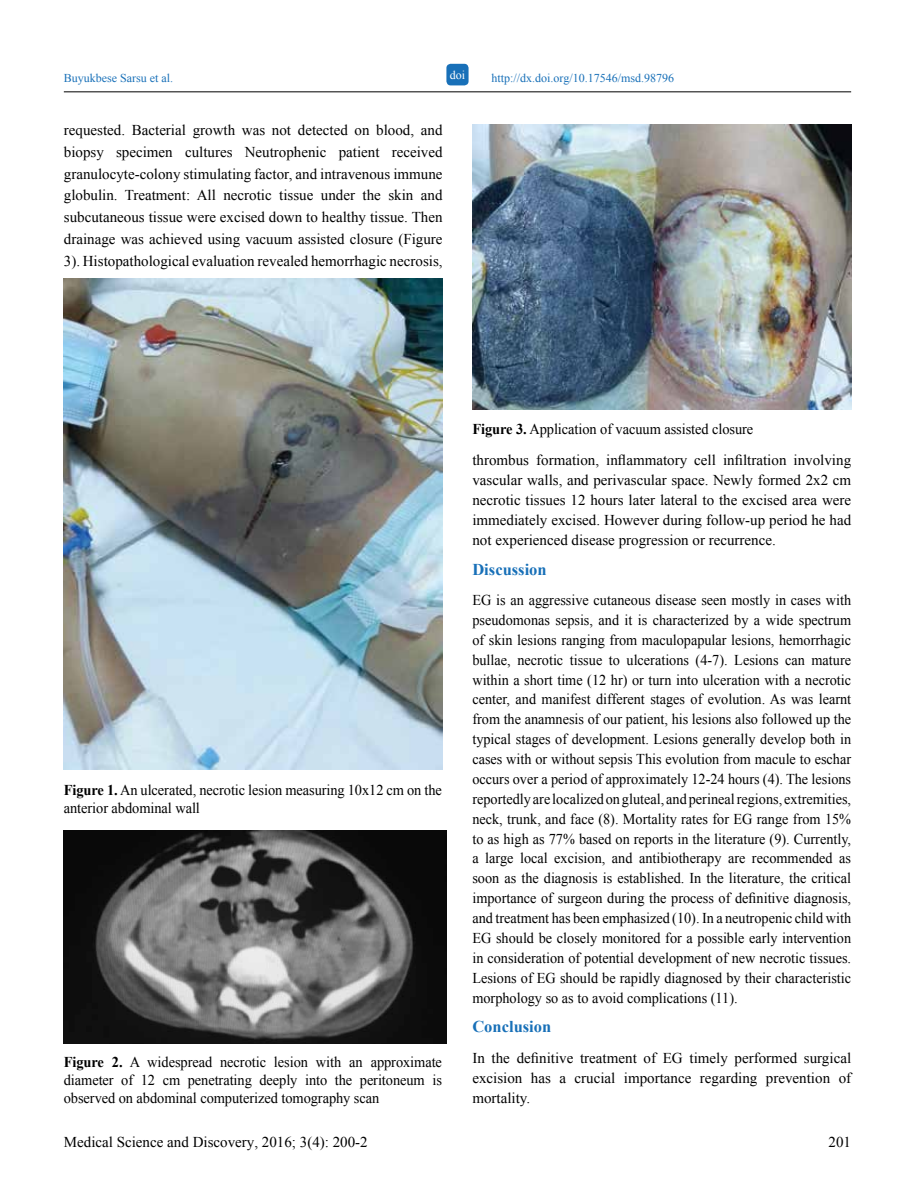
<style>
.page{position:relative;width:915px;height:1191px;background:#fff}
.page>*{position:absolute;margin:0;border:0;box-sizing:border-box;transform-origin:0 0}
.t1{font:700 16.5px "Times New Roman";color:#1870b8}
.t2{font:15px/19.8px "Times New Roman";color:#000;text-align:justify;scale:.95 1}
.t3{font:15px/21.9px "Times New Roman";color:#000;text-align:justify}
.t4{font:15px/17.7px "Times New Roman";color:#000;text-align:justify;scale:.96 1}
.t5{font:12px "Times New Roman";color:#1870b8}
.t6{font:12px "Times New Roman";color:#fff}
.s1{font-weight:700}
</style>
<div class="page">
<hr style="left:64px;top:92px;width:786px;height:1px;background:#000">
<div style="left:446px;top:64px;width:22px;height:21px;background:#1870b8;border-radius:4px"></div>
<img style="left:64px;top:279px;width:378px;height:490px">
<img style="left:64px;top:830px;width:382px;height:213px">
<img style="left:472px;top:124px;width:378px;height:285px">
<p class="t6" style="left:449px;top:67px;width:17px">doi</p>
<p class="t5" style="left:64px;top:70px;width:111px">Buyukbese Sarsu et al.</p>
<p class="t5" style="left:491px;top:70px;width:184px">http://dx.doi.org/10.17546/msd.98796</p>
<p class="t3" style="left:64px;top:119px;width:380px">requested. Bacterial growth was not detected on blood, and biopsy specimen cultures Neutrophenic patient received granulocyte-colony stimulating factor, and intravenous immune globulin. Treatment: All necrotic tissue under the skin and subcutaneous tissue were excised down to healthy tissue. Then drainage was achieved using vacuum assisted closure (Figure 3). Histopathological evaluation revealed hemorrhagic necrosis,</p>
<p class="t4" style="left:64px;top:781px;width:395px"><span class="s1">Figure 1.</span> An ulcerated, necrotic lesion measuring 10x12 cm on the anterior abdominal wall</p>
<p class="t4" style="left:64px;top:1053px;width:395px"><span class="s1">Figure 2.</span> A widespread necrotic lesion with an approximate diameter of 12 cm penetrating deeply into the peritoneum is observed on abdominal computerized tomography scan</p>
<p class="t4" style="left:472px;top:419px;width:294px"><span class="s1">Figure 3.</span> Application of vacuum assisted closure</p>
<p class="t3" style="left:472px;top:450px;width:380px;line-height:19.8px">thrombus formation, inflammatory cell infiltration involving vascular walls, and perivascular space. Newly formed 2x2 cm necrotic tissues 12 hours later lateral to the excised area were immediately excised. However during follow-up period he had not experienced disease progression or recurrence.</p>
<p class="t1" style="left:472px;top:558px;width:76px">Discussion</p>
<p class="t2" style="left:472px;top:590px;width:400px">EG is an aggressive cutaneous disease seen mostly in cases with pseudomonas sepsis, and it is characterized by a wide spectrum of skin lesions ranging from maculopapular lesions, hemorrhagic bullae, necrotic tissue to ulcerations (4-7). Lesions can mature within a short time (12 hr) or turn into ulceration with a necrotic center, and manifest different stages of evolution. As was learnt from the anamnesis of our patient, his lesions also followed up the typical stages of development. Lesions generally develop both in cases with or without sepsis This evolution from macule to eschar occurs over a period of approximately 12-24 hours (4). The lesions reportedly are localized on gluteal, and perineal regions, extremities, neck, trunk, and face (8). Mortality rates for EG range from 15% to as high as 77% based on reports in the literature (9). Currently, a large local excision, and antibiotherapy are recommended as soon as the diagnosis is established. In the literature, the critical importance of surgeon during the process of definitive diagnosis, and treatment has been emphasized (10). In a neutropenic child with EG should be closely monitored for a possible early intervention in consideration of potential development of new necrotic tissues.<br>Lesions of EG should be rapidly diagnosed by their characteristic morphology so as to avoid complications (11).</p>
<p class="t1" style="left:472px;top:1015px;width:80px">Conclusion</p>
<p class="t3" style="left:472px;top:1047px;width:380px;line-height:19.8px">In the definitive treatment of EG timely performed surgical excision has a crucial importance regarding prevention of mortality.</p>
<p class="t3" style="left:64px;top:1130px;width:305px">Medical Science and Discovery, 2016; 3(4): 200-2</p>
<p class="t3" style="left:828px;top:1130px;width:24px">201</p>
</div>
